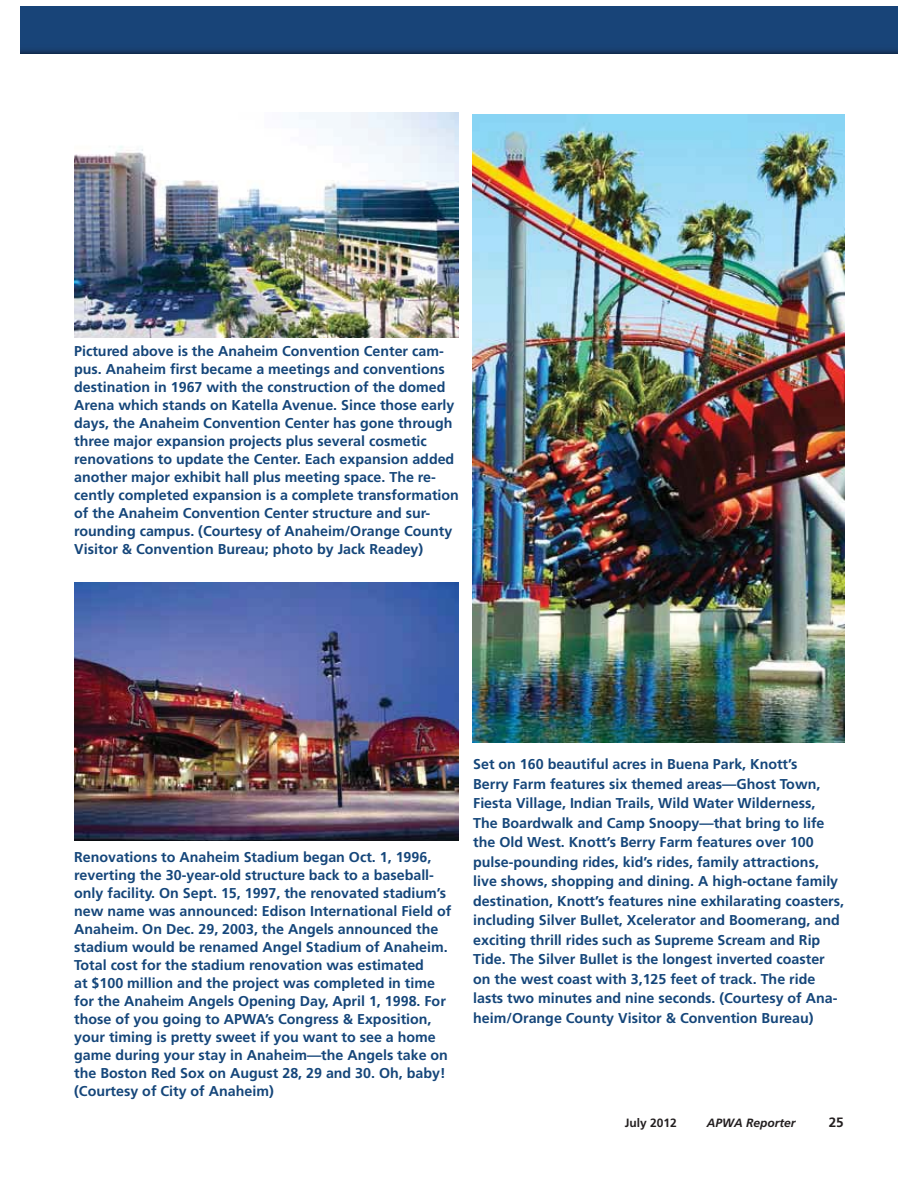
<style>
.page{position:relative;width:918px;height:1188px;background:#fff}
.page>*{position:absolute;margin:0;border:0;box-sizing:border-box;transform-origin:0 0}
.t1{font:700 14.25px/18px "Frutiger LT";color:#15467a}
.t2{font:700 13.5px "Frutiger LT";color:#231f20}
.t3{font:italic 700 12px "Frutiger LT";color:#231f20}
.t4{font:700 12px "Frutiger LT";color:#231f20}
</style>
<div class="page">
<img style="left:20px;top:7px;width:878px;height:47px">
<img style="left:473px;top:115px;width:372px;height:628px">
<img style="left:74px;top:113px;width:385px;height:224px">
<img style="left:74px;top:583px;width:385px;height:258px">
<p class="t1" style="left:74px;top:343px;width:386px">Pictured above is the Anaheim Convention Center cam&shy;pus. Anaheim first became a meetings and conventions destination in 1967 with the construction of the domed Arena which stands on Katella Avenue. Since those early days, the Anaheim Convention Center has gone through three major expansion projects plus several cosmetic renovations to update the Center. Each expansion added another major exhibit hall plus meeting space. The re&shy;cently completed expansion is a complete transformation of the Anaheim Convention Center structure and sur&shy;rounding campus. (Courtesy of Anaheim/Orange County Visitor &amp; Convention Bureau; photo by Jack Readey)</p>
<p class="t1" style="left:74px;top:849px;width:379px">Renovations to Anaheim Stadium began Oct. 1, 1996, reverting the 30-year-old structure back to a baseball&shy;only facility. On Sept. 15, 1997, the renovated stadium’s new name was announced: Edison International Field of Anaheim. On Dec. 29, 2003, the Angels announced the stadium would be renamed Angel Stadium of Anaheim.<br>Total cost for the stadium renovation was estimated<br>at $100 million and the project was completed in time for the Anaheim Angels Opening Day, April 1, 1998. For those of you going to APWA’s Congress &amp; Exposition, your timing is pretty sweet if you want to see a home game during your stay in Anaheim—the Angels take on the Boston Red Sox on August 28, 29 and 30. Oh, baby! (Courtesy of City of Anaheim)</p>
<p class="t1" style="left:473px;top:755px;width:372px;line-height:19.5px">Set on 160 beautiful acres in Buena Park, Knott’s<br>Berry Farm features six themed areas—Ghost Town, Fiesta Village, Indian Trails, Wild Water Wilderness,<br>The Boardwalk and Camp Snoopy—that bring to life the Old West. Knott’s Berry Farm features over 100 pulse-pounding rides, kid’s rides, family attractions, live shows, shopping and dining. A high-octane family destination, Knott’s features nine exhilarating coasters, including Silver Bullet, Xcelerator and Boomerang, and exciting thrill rides such as Supreme Scream and Rip Tide. The Silver Bullet is the longest inverted coaster on the west coast with 3,125 feet of track. The ride lasts two minutes and nine seconds. (Courtesy of Ana&shy;heim/Orange County Visitor &amp; Convention Bureau)</p>
<p class="t4" style="left:625px;top:1117px;width:54px">July 2012</p>
<p class="t3" style="left:707px;top:1118px;width:90px">APWA Reporter</p>
<p class="t2" style="left:829px;top:1116px;width:17px">25</p>
</div>
